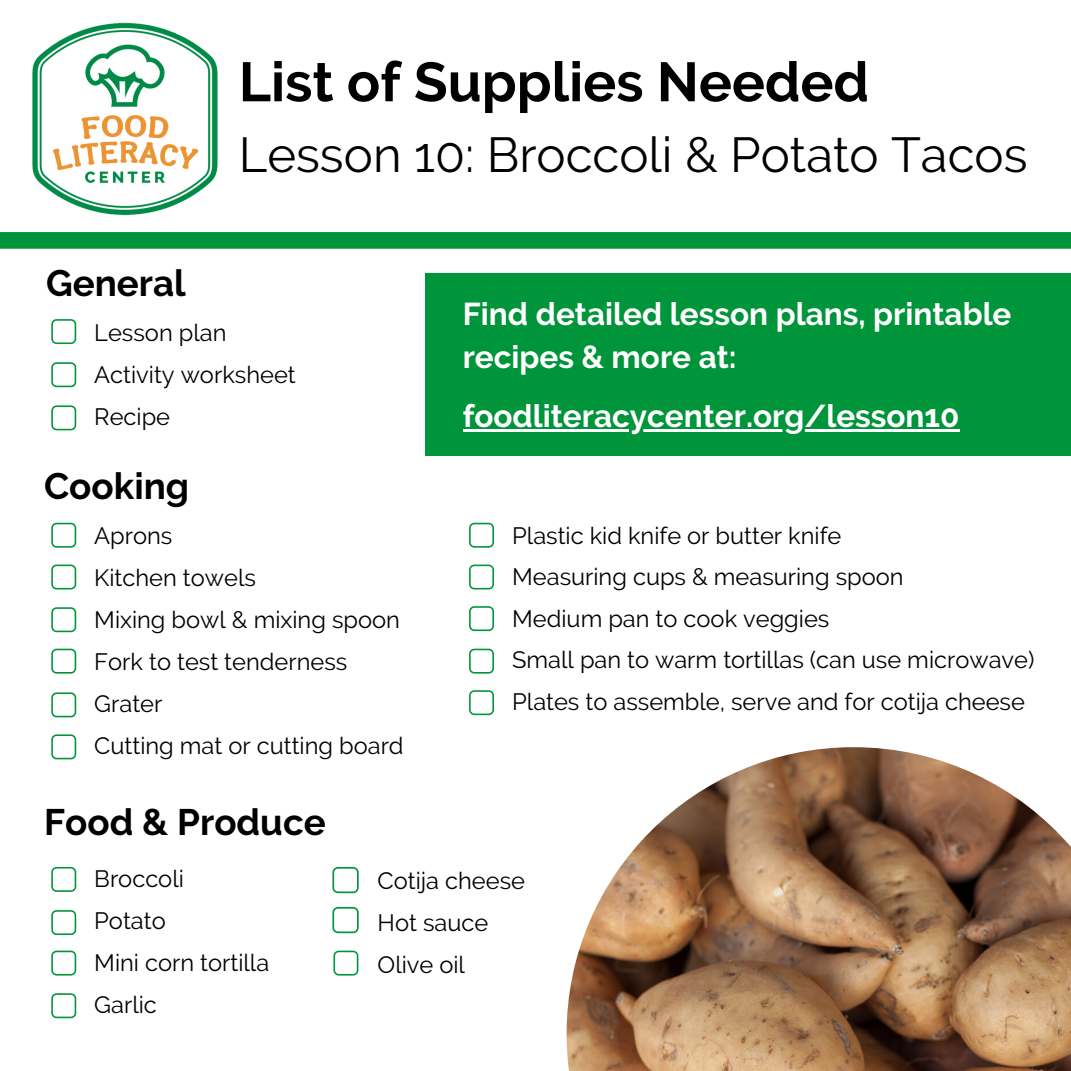
<style>
.page{position:relative;width:1071px;height:1071px;background:#fff}
.page>*{position:absolute;margin:0;border:0;box-sizing:border-box;transform-origin:0 0}
.t1{font:700 55.12px "Raleway";color:#000}
.t2{font:49px "Raleway";color:#000}
.t3{font:700 36.75px "Raleway";color:#000}
.t4{font:700 31.5px/43.4px "Raleway";color:#fff}
.t5{font:23.62px/42px "Raleway";color:#000}
</style>
<div class="page">
<img style="left:32px;top:22px;width:186px;height:194px">
<div style="left:425px;top:274px;width:646px;height:182px;background:#00953a"></div>
<svg style="left:0;top:232px;width:1071px;height:17px;background:#05973d"></svg>
<svg style="left:51px;top:319px;width:25px;height:25px"></svg>
<img style="left:567px;top:747px;width:504px;height:324px">
<svg style="left:51px;top:362px;width:25px;height:25px"></svg>
<svg style="left:51px;top:405px;width:25px;height:25px"></svg>
<svg style="left:51px;top:523px;width:25px;height:25px"></svg>
<svg style="left:51px;top:565px;width:25px;height:24px"></svg>
<svg style="left:51px;top:607px;width:25px;height:25px"></svg>
<svg style="left:51px;top:649px;width:25px;height:25px"></svg>
<svg style="left:51px;top:692px;width:25px;height:25px"></svg>
<svg style="left:469px;top:523px;width:25px;height:25px"></svg>
<svg style="left:469px;top:565px;width:25px;height:24px"></svg>
<svg style="left:469px;top:606px;width:25px;height:25px"></svg>
<svg style="left:469px;top:649px;width:25px;height:25px"></svg>
<svg style="left:51px;top:993px;width:25px;height:25px"></svg>
<svg style="left:51px;top:867px;width:25px;height:25px"></svg>
<svg style="left:51px;top:910px;width:25px;height:25px"></svg>
<svg style="left:51px;top:951px;width:25px;height:25px"></svg>
<svg style="left:333px;top:951px;width:25px;height:25px"></svg>
<svg style="left:332px;top:907px;width:27px;height:26px"></svg>
<svg style="left:332px;top:867px;width:27px;height:26px"></svg>
<hr style="left:463px;top:430px;width:497px;height:2px;background:#fff">
<svg style="left:51px;top:734px;width:25px;height:25px"></svg>
<svg style="left:469px;top:690px;width:25px;height:25px"></svg>
<h3 class="t3" style="left:46px;top:261px;width:141px">General</h3>
<h1 class="t1" style="left:239px;top:49px;width:632px">List of Supplies Needed</h1>
<h2 class="t2" style="left:239px;top:126px;width:790px">Lesson 10: Broccoli &amp; Potato Tacos</h2>
<p class="t5" style="left:94px;top:312px;width:203px">Lesson plan<br>Activity worksheet<br>Recipe</p>
<h3 class="t3" style="left:44px;top:465px;width:147px">Cooking</h3>
<h3 class="t4" style="left:463px;top:292px;width:550px">Find detailed lesson plans, printable recipes &amp; more at:</h3>
<h3 class="t4" style="left:463px;top:394px;width:498px">foodliteracycenter.org/lesson10</h3>
<p class="t5" style="left:94px;top:515px;width:311px">Aprons<br>Kitchen towels<br>Mixing bowl &amp; mixing spoon<br>Fork to test tenderness<br>Grater<br>Cutting mat or cutting board</p>
<p class="t5" style="left:512px;top:515px;width:524px;line-height:41.5px">Plastic kid knife or butter knife<br>Measuring cups &amp; measuring spoon<br>Medium pan to cook veggies<br>Small pan to warm tortillas (can use microwave)<br>Plates to assemble, serve and for cotija cheese</p>
<h3 class="t3" style="left:44px;top:800px;width:283px">Food &amp; Produce</h3>
<p class="t5" style="left:94px;top:857px;width:176px">Broccoli<br>Potato<br>Mini corn tortilla<br>Garlic</p>
<p class="t5" style="left:378px;top:859px;width:149px">Cotija cheese<br>Hot sauce<br>Olive oil</p>
</div>
